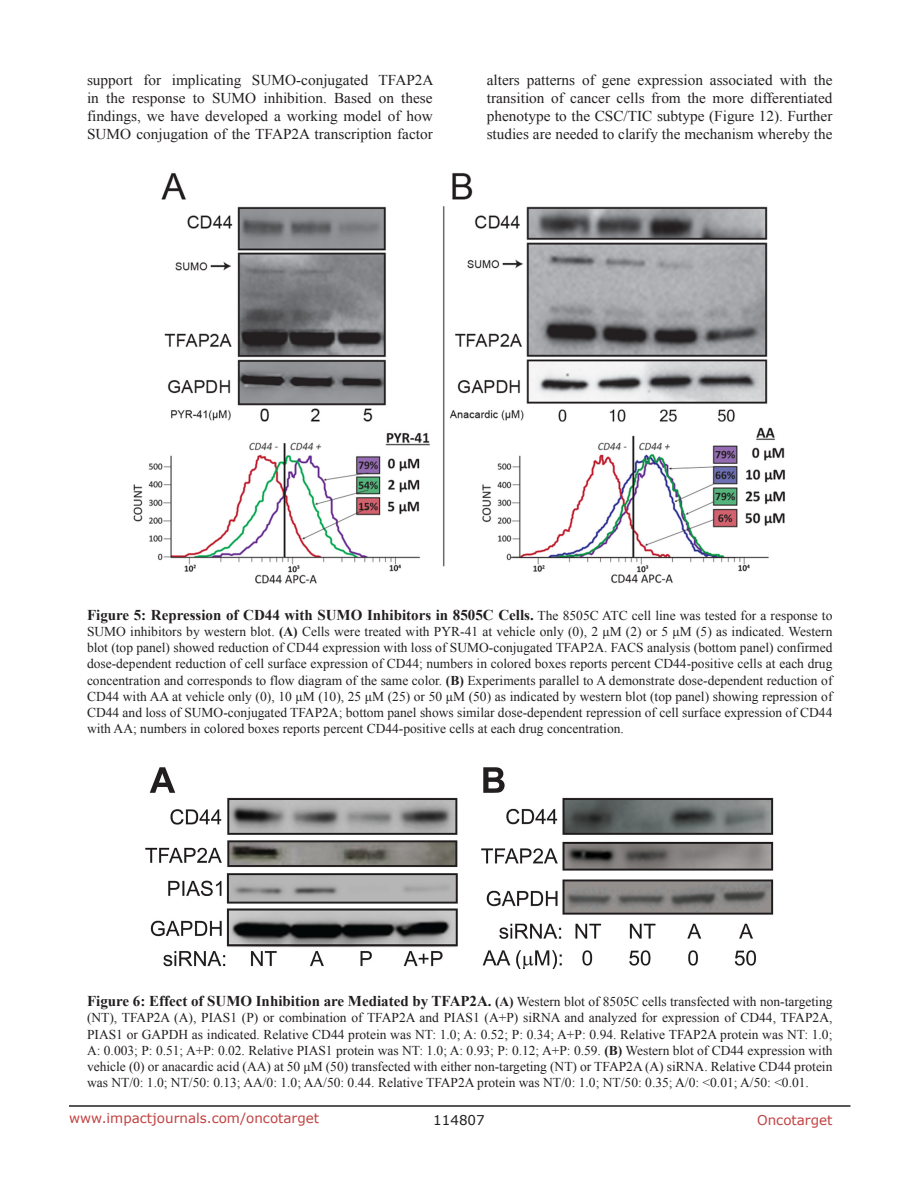
<style>
.page{position:relative;width:918px;height:1188px;background:#fff}
.page>*{position:absolute;margin:0;border:0;box-sizing:border-box;transform-origin:0 0}
.BodyText{font:15px/18px "Times New Roman";color:#231f20;text-align:justify}
.figuretext{font:700 15px "Times New Roman";color:#231f20}
.figuretext-2{font:13.5px/16.2px "Times New Roman";color:#231f20;text-align:justify}
.t1{font:13.5px "Verdana";color:#c24141}
.t2{font:13.5px "Verdana";color:#231f20}
.s1{font-weight:400;font-size:13.5px}
.s2{font-weight:700}
.s3{font-weight:700;font-size:15px}
</style>
<div class="page">
<hr style="left:69px;top:1105px;width:781px;height:2px;background:#231f20">
<img style="left:133px;top:173px;width:652px;height:411px">
<img style="left:145px;top:767px;width:629px;height:202px">
<p class="BodyText" style="left:87px;top:71px;width:348px">support for implicating SUMO-conjugated TFAP2A in the response to SUMO inhibition. Based on these findings, we have developed a working model of how SUMO conjugation of the TFAP2A transcription factor</p>
<p class="BodyText" style="left:487px;top:71px;width:347px">alters patterns of gene expression associated with the transition of cancer cells from the more differentiated phenotype to the CSC/TIC subtype (Figure 12). Further studies are needed to clarify the mechanism whereby the</p>
<p class="figuretext" style="left:87px;top:604px;width:747px">Figure 5: Repression of CD44 with SUMO Inhibitors in 8505C Cells. <span class="s1">The 8505C ATC cell line was tested for a response to</span></p>
<p class="figuretext-2" style="left:87px;top:623px;width:747px">SUMO inhibitors by western blot. <span class="s2">(A)</span> Cells were treated with PYR-41 at vehicle only (0), 2 μM (2) or 5 μM (5) as indicated. Western blot (top panel) showed reduction of CD44 expression with loss of SUMO-conjugated TFAP2A. FACS analysis (bottom panel) confirmed dose-dependent reduction of cell surface expression of CD44; numbers in colored boxes reports percent CD44-positive cells at each drug concentration and corresponds to flow diagram of the same color. <span class="s2">(B)</span> Experiments parallel to A demonstrate dose-dependent reduction of CD44 with AA at vehicle only (0), 10 μM (10), 25 μM (25) or 50 μM (50) as indicated by western blot (top panel) showing repression of CD44 and loss of SUMO-conjugated TFAP2A; bottom panel shows similar dose-dependent repression of cell surface expression of CD44 with AA; numbers in colored boxes reports percent CD44-positive cells at each drug concentration.</p>
<p class="figuretext-2" style="left:87px;top:993px;width:747px"><span class="s3">Figure 6: Effect of SUMO Inhibition are Mediated by TFAP2A.</span> <span class="s2">(A)</span> Western blot of 8505C cells transfected with non-targeting (NT), TFAP2A (A), PIAS1 (P) or combination of TFAP2A and PIAS1 (A+P) siRNA and analyzed for expression of CD44, TFAP2A, PIAS1 or GAPDH as indicated. Relative CD44 protein was NT: 1.0; A: 0.52; P: 0.34; A+P: 0.94. Relative TFAP2A protein was NT: 1.0; A: 0.003; P: 0.51; A+P: 0.02. Relative PIAS1 protein was NT: 1.0; A: 0.93; P: 0.12; A+P: 0.59. <span class="s2">(B)</span> Western blot of CD44 expression with vehicle (0) or anacardic acid (AA) at 50 μM (50) transfected with either non-targeting (NT) or TFAP2A (A) siRNA. Relative CD44 protein was NT/0: 1.0; NT/50: 0.13; AA/0: 1.0; AA/50: 0.44. Relative TFAP2A protein was NT/0: 1.0; NT/50: 0.35; A/0: &lt;0.01; A/50: &lt;0.01.</p>
<p class="t1" style="left:69px;top:1109px;width:252px">www.impactjournals.com/oncotarget</p>
<p class="t2" style="left:433px;top:1111px;width:53px">114807</p>
<p class="t1" style="left:757px;top:1111px;width:77px">Oncotarget</p>
</div>
